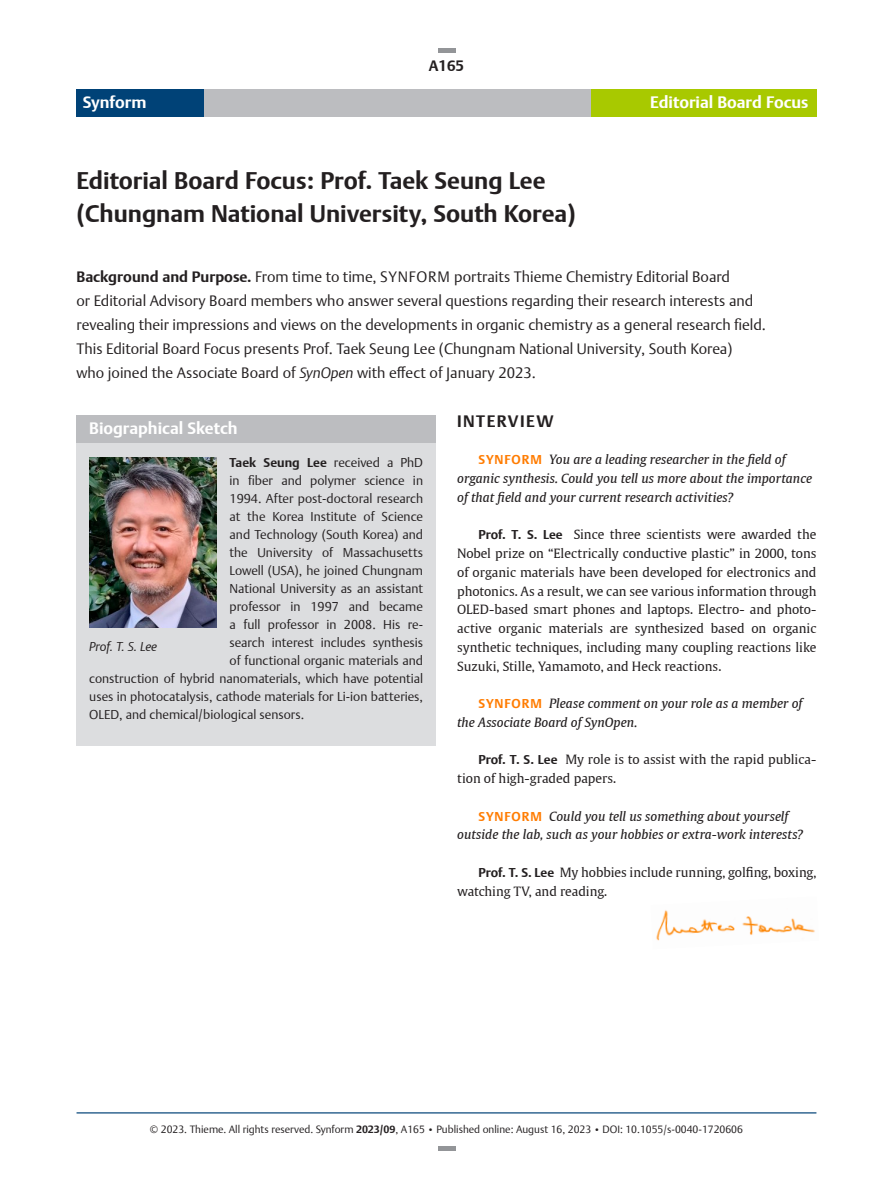
<style>
.page{position:relative;width:893px;height:1191px;background:#fff}
.page>*{position:absolute;margin:0;border:0;box-sizing:border-box;transform-origin:0 0}
.t1{font:700 24px/33px "Thieme Argo 2011";color:#231f20}
.t2{font:700 16.5px "Thieme Argo 2011";color:#fff}
.t3{font:700 16.5px "Thieme Argo 2011";letter-spacing:.09em;color:#231f20}
.t4{font:300 15px/24px "Thieme Argo 2011";color:#231f20}
.t5{font:700 15px "Thieme Argo 2011";color:#231f20}
.t6{font:12.75px/18.8px "Thieme Gulliver 2011";color:#231f20}
.t7{font:300 12.75px "Thieme Argo 2011";color:#231f20}
.t8{font:italic 12.75px/18.8px "Thieme Gulliver 2011";color:#231f20}
.t9{font:700 12.75px "Thieme Argo 2011";color:#231f20}
.t10{font:italic 300 12.75px "Thieme Argo 2011";color:#231f20}
.t11{font:300 10.5px "Thieme Argo 2011";color:#231f20}
.s1{font-weight:700}
.s2{font-style:italic}
.s3{font-weight:300}
.s4{font-family:"Thieme Argo 2011";font-weight:700;font-style:normal;color:#ff7c00}
.s5{font-family:"Thieme Argo 2011";font-weight:700}
.s6{font-size:9px}
</style>
<div class="page">
<hr style="left:77px;top:1112px;width:739px;height:1px;background:#004277">
<div style="left:77px;top:89px;width:739px;height:28px;background:#bcbdc0"></div>
<div style="left:591px;top:89px;width:225px;height:28px;background:#a8c900"></div>
<div style="left:77px;top:89px;width:127px;height:28px;background:#004277"></div>
<div style="left:438px;top:48px;width:17px;height:5px;background:#939598"></div>
<div style="left:77px;top:415px;width:359px;height:330px;background:#dcdddf"></div>
<div style="left:77px;top:415px;width:359px;height:27px;background:#bcbdc0"></div>
<img style="left:89px;top:457px;width:128px;height:170px">
<img style="left:656px;top:910px;width:159px;height:31px">
<div style="left:438px;top:1146px;width:17px;height:5px;background:#939598"></div>
<p class="t5" style="left:429px;top:56px;width:37px">A165</p>
<p class="t2" style="left:83px;top:91px;width:65px">Synform</p>
<p class="t2" style="left:650px;top:91px;width:160px">Editorial Board Focus</p>
<h1 class="t1" style="left:77px;top:164px;width:501px">Editorial Board Focus: Prof. Taek Seung Lee (Chungnam National University, South Korea)</h1>
<p class="t4" style="left:77px;top:264px;width:691px"><span class="s1">Background and Purpose.</span> From time to time, SYNFORM portraits Thieme Chemistry Editorial Board<br>or Editorial Advisory Board members who answer several questions regarding their research interests and revealing their impressions and views on the developments in organic chemistry as a general research field.<br>This Editorial Board Focus presents Prof. Taek Seung Lee (Chungnam National University, South Korea)<br>who joined the Associate Board of <span class="s2">SynOpen</span> with effect of January 2023.</p>
<p class="t2" style="left:89px;top:416px;width:150px">Biographical Sketch</p>
<p class="t9" style="left:230px;top:453px;width:195px">Taek Seung Lee <span class="s3">received a PhD</span></p>
<p class="t7" style="left:230px;top:471px;width:195px">in fiber and polymer science in</p>
<p class="t7" style="left:230px;top:489px;width:195px">1994. After post-doctoral research</p>
<p class="t7" style="left:230px;top:507px;width:195px">at the Korea Institute of Science</p>
<p class="t7" style="left:230px;top:525px;width:195px">and Technology (South Korea) and</p>
<p class="t7" style="left:230px;top:543px;width:195px">the University of Massachusetts</p>
<p class="t7" style="left:230px;top:561px;width:195px">Lowell (USA), he joined Chungnam</p>
<p class="t7" style="left:230px;top:579px;width:195px">National University as an assistant</p>
<p class="t7" style="left:230px;top:597px;width:195px">professor in 1997 and became</p>
<p class="t7" style="left:230px;top:615px;width:195px">a full professor in 2008. His re-</p>
<p class="t7" style="left:230px;top:633px;width:195px">search interest includes synthesis</p>
<p class="t7" style="left:230px;top:651px;width:195px">of functional organic materials and</p>
<p class="t7" style="left:89px;top:669px;width:335px">construction of hybrid nanomaterials, which have potential</p>
<p class="t7" style="left:89px;top:687px;width:335px">uses in photocatalysis, cathode materials for Li-ion batteries,</p>
<p class="t7" style="left:89px;top:705px;width:216px">OLED, and chemical/biological sensors.</p>
<p class="t3" style="left:457px;top:410px;width:98px">INTERVIEW</p>
<p class="t8" style="left:457px;top:449px;width:357px;text-indent:21px"><span class="s4">SYNFORM</span> You are a leading researcher in the field of organic synthesis. Could you tell us more about the importance of that field and your current research activities?</p>
<p class="t6" style="left:457px;top:524px;width:361px;text-align:justify;text-indent:21px"><span class="s5">Prof. T. S. Lee</span> Since three scientists were awarded the Nobel prize on “Electrically conductive plastic” in 2000, tons of organic materials have been developed for electronics and photonics. As a result, we can see various information through OLED-based smart phones and laptops. Electro- and photo&shy;active organic materials are synthesized based on organic synthetic techniques, including many coupling reactions like Suzuki, Stille, Yamamoto, and Heck reactions.</p>
<p class="t8" style="left:457px;top:693px;width:347px;text-indent:21px"><span class="s4">SYNFORM</span> Please comment on your role as a member of the Associate Board of SynOpen.</p>
<p class="t6" style="left:457px;top:749px;width:361px;text-indent:21px"><span class="s5">Prof. T. S. Lee</span> My role is to assist with the rapid publica&shy;tion of high-graded papers.</p>
<p class="t8" style="left:457px;top:806px;width:348px;text-align:center"><span class="s4">SYNFORM</span> Could you tell us something about yourself outside the lab, such as your hobbies or extra-work interests?</p>
<p class="t6" style="left:457px;top:862px;width:361px;text-indent:21px"><span class="s5">Prof. T. S. Lee</span> My hobbies include running, golfing, boxing, watching TV, and reading.</p>
<p class="t10" style="left:89px;top:638px;width:69px">Prof. T. S. Lee</p>
<p class="t11" style="left:150px;top:1122px;width:594px">© 2023. Thieme. All rights reserved. Synform <span class="s1">2023/09</span>, A165 <span class="s6">•</span> Published online: August 16, 2023 <span class="s6">•</span> DOI: 10.1055/s-0040-1720606</p>
</div>
